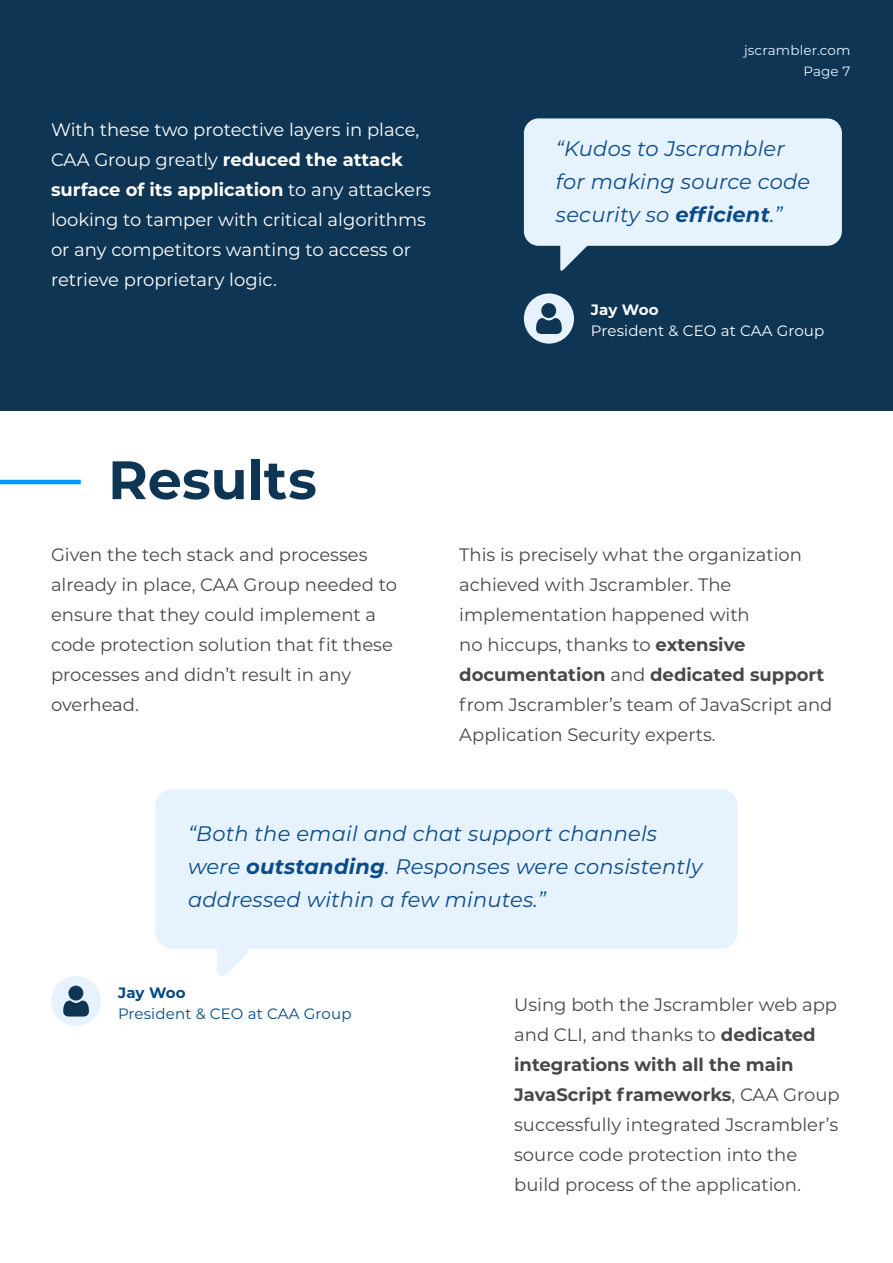
<style>
.page{position:relative;width:893px;height:1263px;background:#fff}
.page>*{position:absolute;margin:0;border:0;box-sizing:border-box;transform-origin:0 0}
.t1{font:700 54px "Montserrat";color:#0e3553}
.t2{font:italic 21px/33px "Montserrat";letter-spacing:.01em;color:#0b4b87}
.t3{font:18px/30px "Montserrat";color:#494849}
.t4{font:18px/30px "Montserrat";color:#fff}
.t5{font:15px "Montserrat";letter-spacing:.01em;color:#004a87}
.t6{font:15px "Montserrat";letter-spacing:.01em;color:#fff}
.t7{font:700 15px "Montserrat";letter-spacing:.005em;color:#004a87}
.t8{font:700 15px "Montserrat";letter-spacing:.005em;color:#fff}
.t9{font:13.5px/21px "Montserrat";letter-spacing:.01em;color:#e6f3ff;text-align:right}
.s1{font-weight:700}
</style>
<div class="page">
<div style="left:0;top:0;width:893px;height:410px;background:#0e3553"></div>
<hr style="left:0;top:480px;width:81px;height:4px;background:#09f">
<div style="left:524px;top:118px;width:318px;height:128px;background:#e6f3ff;border-radius:15px"></div>
<svg style="left:560px;top:245px;width:39px;height:26px"></svg>
<div style="left:155px;top:789px;width:583px;height:160px;background:#e6f3ff;border-radius:17px"></div>
<svg style="left:217px;top:949px;width:32px;height:27px"></svg>
<div style="left:51px;top:976px;width:50px;height:50px;background:#e6f3ff;border-radius:50%"></div>
<svg style="left:63px;top:986px;width:26px;height:30px"></svg>
<div style="left:524px;top:293px;width:50px;height:51px;background:#e6f3ff;border-radius:50%"></div>
<svg style="left:536px;top:303px;width:26px;height:31px"></svg>
<p class="t4" style="left:51px;top:114px;width:382px">With these two protective layers in place, CAA Group greatly <span class="s1">reduced the attack surface of its application</span> to any attackers looking to tamper with critical algorithms or any competitors wanting to access or retrieve proprietary logic.</p>
<h1 class="t1" style="left:108px;top:441px;width:210px">Results</h1>
<p class="t9" style="left:744px;top:40px;width:108px">jscrambler.com<br>Page 7</p>
<p class="t2" style="left:556px;top:131px;width:256px">“Kudos to Jscrambler for making source code security so <span class="s1">efficient</span>.”</p>
<p class="t8" style="left:591px;top:299px;width:69px">Jay Woo</p>
<p class="t6" style="left:591px;top:321px;width:235px">President &amp; CEO at CAA Group</p>
<p class="t3" style="left:51px;top:539px;width:347px">Given the tech stack and processes already in place, CAA Group needed to ensure that they could implement a code protection solution that fit these processes and didn’t result in any overhead.</p>
<p class="t3" style="left:459px;top:539px;width:375px">This is precisely what the organization achieved with Jscrambler. The implementation happened with<br>no hiccups, thanks to <span class="s1">extensive documentation</span> and <span class="s1">dedicated support </span>from Jscrambler’s team of JavaScript and Application Security experts.</p>
<p class="t2" style="left:188px;top:816px;width:516px">“Both the email and chat support channels were <span class="s1">outstanding</span>. Responses were consistently addressed within a few minutes.”</p>
<p class="t7" style="left:118px;top:982px;width:69px">Jay Woo</p>
<p class="t5" style="left:118px;top:1003px;width:235px">President &amp; CEO at CAA Group</p>
<p class="t3" style="left:514px;top:989px;width:327px">Using both the Jscrambler web app and CLI, and thanks to <span class="s1">dedicated integrations with all the main JavaScript frameworks</span>, CAA Group successfully integrated Jscrambler’s source code protection into the build process of the application.</p>
</div>
